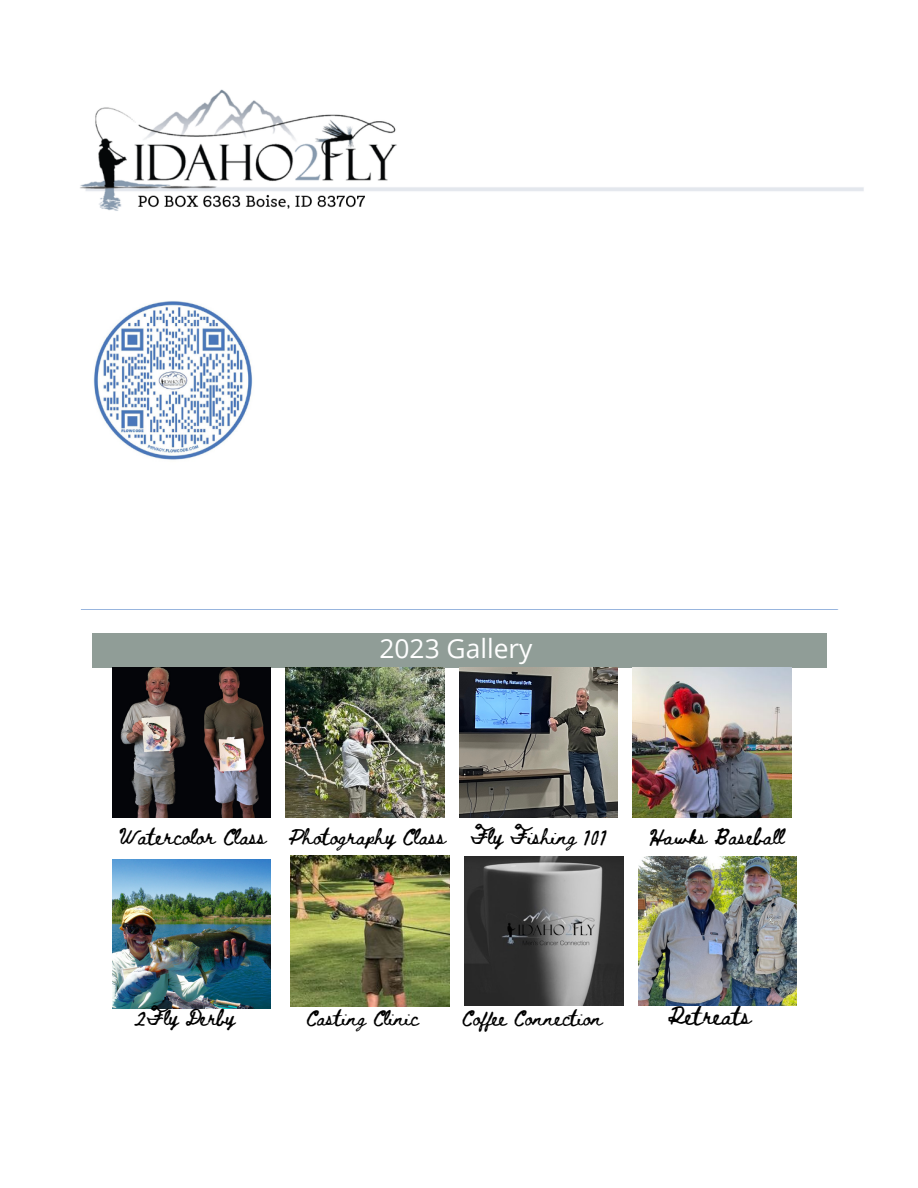
<style>
.page{position:relative;width:918px;height:1188px;background:#fff}
.page>*{position:absolute;margin:0;border:0;box-sizing:border-box;transform-origin:0 0}
.t1{font:26.4px "Open Sans";color:#fff}
.t2{font:18px "Beth Ellen";color:#000}
.t3{font:16.05px "Beth Ellen";color:#000}
.t4{font:15.75px "Beth Ellen";color:#000}
.t5{font:15.45px "Beth Ellen";color:#000}
</style>
<div class="page">
<img style="left:80px;top:89px;width:784px;height:521px">
<div style="left:92px;top:634px;width:734px;height:34px;background:#909d97"></div>
<img style="left:112px;top:668px;width:159px;height:150px">
<img style="left:633px;top:668px;width:158px;height:150px">
<img style="left:286px;top:668px;width:158px;height:150px">
<img style="left:459px;top:668px;width:159px;height:150px">
<img style="left:112px;top:859px;width:159px;height:150px">
<img style="left:291px;top:856px;width:158px;height:151px">
<img style="left:465px;top:856px;width:158px;height:150px">
<img style="left:638px;top:856px;width:159px;height:150px">
<p class="t1" style="left:380px;top:630px;width:155px">2023 Gallery</p>
<p class="t3" style="left:119px;top:830px;width:149px">Watercolor Class</p>
<p class="t3" style="left:289px;top:830px;width:159px">Photography Class</p>
<p class="t3" style="left:470px;top:830px;width:139px">Fly Fishing 101</p>
<p class="t3" style="left:649px;top:830px;width:137px">Hawks Baseball</p>
<p class="t4" style="left:134px;top:1010px;width:102px">2Fly Derby</p>
<p class="t5" style="left:462px;top:1010px;width:143px">Coffee Connection</p>
<h1 class="t5" style="left:306px;top:1010px;width:115px">Casting Clinic</h1>
<p class="t2" style="left:668px;top:1008px;width:85px">Retreats</p>
</div>
